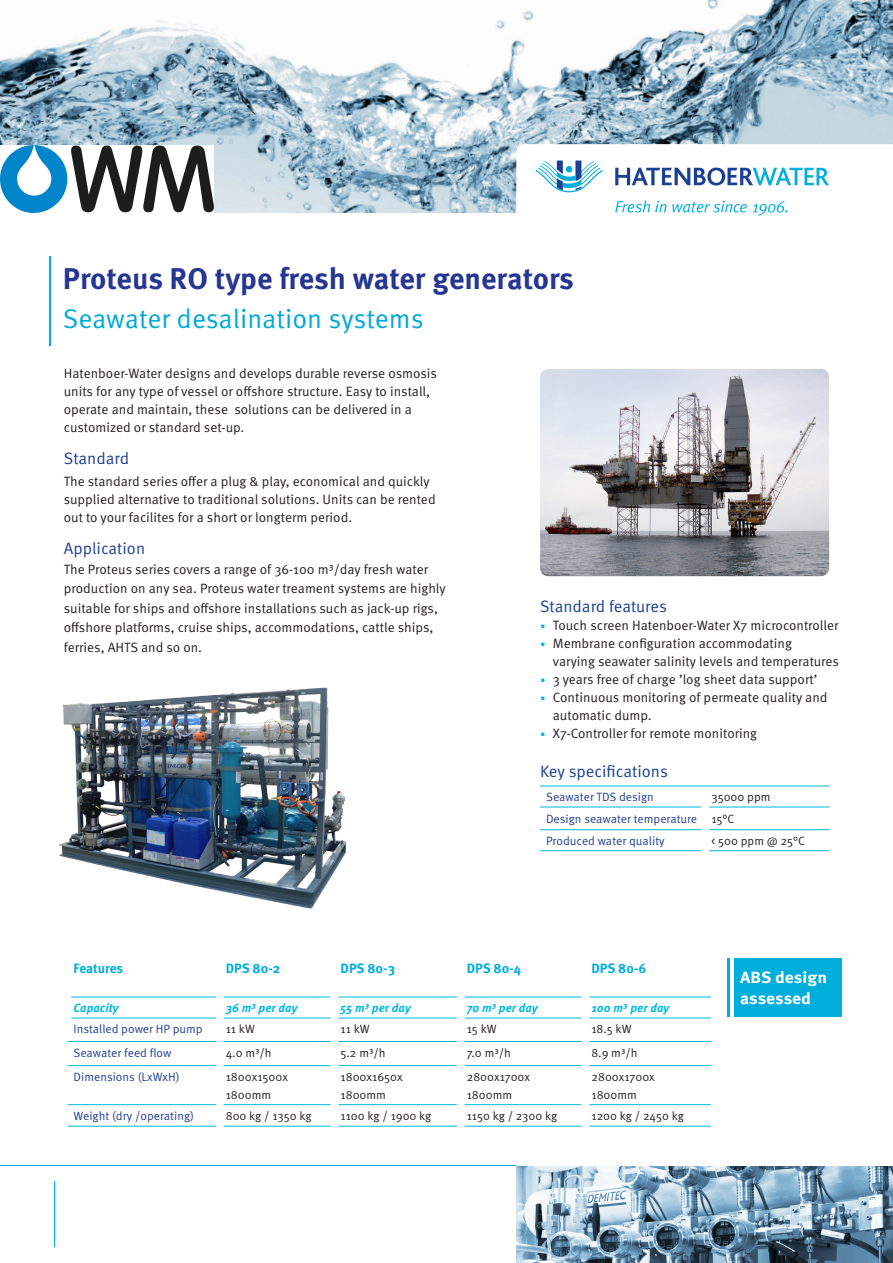
<style>
.page{position:relative;width:893px;height:1263px;background:#fff}
.page>*{position:absolute;margin:0;border:0;box-sizing:border-box;transform-origin:0 0}
.t1{font:700 30px "Meta OT";letter-spacing:-.005em;color:#263692}
.t2{font:27px "Meta OT Norm";color:#00a9d8}
.subkop{font:16.5px "Meta OT Norm";color:#1b3f94}
.subkop-2{font:16.5px "Meta OT Norm";color:#253f8e}
.t3{font:700 16.2px/20.5px "Meta OT";letter-spacing:-.005em;color:#fff;scale:1.08 1}
._2__platte_tekst{font:13.5px/18px "Meta OT Norm";color:#231f20}
.Table_Head{font:700 13.5px "Meta OT";letter-spacing:-.005em;color:#00aedc}
.Table_Text{font:12px "Meta OT Norm";color:#231f20}
.Table_left_column{font:12px "Meta OT Norm";color:#253f8e}
.Table_Sub_Head{font:italic 700 12px "Meta OT";color:#00b8de}
.s1{font-size:10.5px;color:#00b8de}
</style>
<div class="page">
<img style="left:0;top:0;width:893px;height:212px">
<svg style="left:516px;top:144px;width:377px;height:72px"></svg>
<hr style="left:49px;top:256px;width:2px;height:90px;background:#00aedc">
<hr style="left:0;top:1165px;width:893px;height:1px;background:#00aedc">
<hr style="left:54px;top:1181px;width:1px;height:65px;background:#00aedc">
<img style="left:517px;top:1167px;width:376px;height:96px">
<img style="left:517px;top:1166px;width:376px;height:1px">
<img style="left:58px;top:687px;width:289px;height:222px">
<svg style="left:540px;top:806px;width:162px;height:25px"></svg>
<hr style="left:540px;top:807px;width:162px;height:1px;background:#00b8de">
<hr style="left:709px;top:807px;width:121px;height:1px;background:#00b8de">
<hr style="left:540px;top:829px;width:162px;height:1px;background:#00b8de">
<hr style="left:709px;top:829px;width:121px;height:1px;background:#00b8de">
<hr style="left:540px;top:850px;width:162px;height:1px;background:#00b8de">
<hr style="left:540px;top:786px;width:165px;height:1px;background:#00b8de">
<hr style="left:705px;top:786px;width:125px;height:1px;background:#00b8de">
<hr style="left:709px;top:850px;width:121px;height:1px;background:#00b8de">
<svg style="left:71px;top:997px;width:640px;height:21px"></svg>
<hr style="left:68px;top:1065px;width:148px;height:1px;background:#00b8de">
<hr style="left:223px;top:1065px;width:108px;height:1px;background:#00b8de">
<hr style="left:338px;top:1065px;width:119px;height:1px;background:#00b8de">
<hr style="left:464px;top:1065px;width:118px;height:1px;background:#00b8de">
<hr style="left:589px;top:1065px;width:122px;height:1px;background:#00b8de">
<hr style="left:68px;top:1104px;width:148px;height:1px;background:#00b8de">
<hr style="left:68px;top:1126px;width:148px;height:1px;background:#00b8de">
<hr style="left:71px;top:996px;width:145px;height:1px;background:#00b8de">
<hr style="left:223px;top:996px;width:108px;height:1px;background:#00b8de">
<hr style="left:338px;top:996px;width:119px;height:1px;background:#00b8de">
<hr style="left:464px;top:996px;width:118px;height:1px;background:#00b8de">
<hr style="left:589px;top:996px;width:122px;height:1px;background:#00b8de">
<hr style="left:71px;top:1018px;width:145px;height:1px;background:#00b8de">
<hr style="left:223px;top:1018px;width:108px;height:1px;background:#00b8de">
<hr style="left:338px;top:1018px;width:119px;height:1px;background:#00b8de">
<hr style="left:464px;top:1018px;width:118px;height:1px;background:#00b8de">
<hr style="left:589px;top:1018px;width:122px;height:1px;background:#00b8de">
<hr style="left:223px;top:1104px;width:108px;height:1px;background:#00b8de">
<hr style="left:338px;top:1104px;width:119px;height:1px;background:#00b8de">
<hr style="left:464px;top:1104px;width:118px;height:1px;background:#00b8de">
<hr style="left:589px;top:1104px;width:122px;height:1px;background:#00b8de">
<hr style="left:223px;top:1126px;width:108px;height:1px;background:#00b8de">
<hr style="left:338px;top:1126px;width:119px;height:1px;background:#00b8de">
<hr style="left:464px;top:1126px;width:118px;height:1px;background:#00b8de">
<hr style="left:589px;top:1126px;width:122px;height:1px;background:#00b8de">
<hr style="left:68px;top:1041px;width:148px;height:1px;background:#00b8de">
<hr style="left:223px;top:1041px;width:108px;height:1px;background:#00b8de">
<hr style="left:338px;top:1041px;width:119px;height:1px;background:#00b8de">
<hr style="left:464px;top:1041px;width:118px;height:1px;background:#00b8de">
<hr style="left:589px;top:1041px;width:122px;height:1px;background:#00b8de">
<div style="left:216px;top:997px;width:7px;height:21px;background:#fff"></div>
<div style="left:331px;top:997px;width:7px;height:21px;background:#fff"></div>
<div style="left:457px;top:997px;width:7px;height:21px;background:#fff"></div>
<div style="left:582px;top:997px;width:7px;height:21px;background:#fff"></div>
<div style="left:735px;top:958px;width:107px;height:58px;background:#00aedc"></div>
<hr style="left:727px;top:958px;width:3px;height:58px;background:#00aedc">
<img style="left:540px;top:369px;width:289px;height:207px">
<img style="left:1px;top:145px;width:213px;height:68px">
<p class="t1" style="left:63px;top:260px;width:513px">Proteus RO type fresh water generators</p>
<p class="t2" style="left:63px;top:303px;width:363px">Seawater desalination systems</p>
<p class="_2__platte_tekst" style="left:64px;top:364px;width:375px">Hatenboer-Water designs and develops durable reverse osmosis units for any type of vessel or offshore structure. Easy to install, operate and maintain, these solutions can be delivered in a customized or standard set-up.</p>
<p class="subkop" style="left:64px;top:449px;width:67px">Standard</p>
<p class="_2__platte_tekst" style="left:64px;top:472px;width:373px">The standard series offer a plug &amp; play, economical and quickly supplied alternative to traditional solutions. Units can be rented out to your facilites for a short or longterm period.</p>
<p class="subkop-2" style="left:64px;top:539px;width:83px">Application</p>
<p class="_2__platte_tekst" style="left:64px;top:560px;width:383px;line-height:19.5px">The Proteus series covers a range of 36-100 m3/day fresh water production on any sea. Proteus water treament systems are highly suitable for ships and offshore installations such as jack-up rigs, offshore platforms, cruise ships, accommodations, cattle ships, ferries, AHTS and so on.</p>
<p class="subkop" style="left:540px;top:596px;width:128px">Standard features</p>
<p class="_2__platte_tekst" style="left:540px;top:616px;width:300px"><span class="s1">•</span> Touch screen Hatenboer-Water X7 microcontroller</p>
<p class="_2__platte_tekst" style="left:553px;top:634px;width:288px;text-indent:-13px"><span class="s1">•</span> Membrane configuration accommodating<br>varying seawater salinity levels and temperatures</p>
<p class="_2__platte_tekst" style="left:540px;top:670px;width:279px"><span class="s1">•</span> 3 years free of charge ’log sheet data support’</p>
<p class="_2__platte_tekst" style="left:553px;top:688px;width:276px;text-indent:-13px"><span class="s1">•</span> Continuous monitoring of permeate quality and automatic dump.</p>
<p class="_2__platte_tekst" style="left:540px;top:724px;width:219px"><span class="s1">•</span> X7-Controller for remote monitoring</p>
<p class="subkop" style="left:540px;top:761px;width:130px">Key specifications</p>
<p class="Table_left_column" style="left:546px;top:790px;width:109px">Seawater TDS design</p>
<p class="Table_Text" style="left:711px;top:790px;width:61px">35000 ppm</p>
<p class="Table_left_column" style="left:546px;top:811px;width:153px">Design seawater temperature</p>
<p class="Table_Text" style="left:711px;top:811px;width:25px">15°C</p>
<p class="Table_left_column" style="left:546px;top:833px;width:120px">Produced water quality</p>
<p class="Table_Text" style="left:711px;top:833px;width:95px">&lt; 500 ppm @ 25°C</p>
<p class="Table_Head" style="left:74px;top:960px;width:51px">Features</p>
<p class="Table_Head" style="left:226px;top:960px;width:56px">DPS 80-2</p>
<p class="Table_Head" style="left:340px;top:960px;width:56px">DPS 80-3</p>
<p class="Table_Head" style="left:467px;top:960px;width:56px">DPS 80-4</p>
<p class="Table_Head" style="left:591px;top:960px;width:57px">DPS 80-6</p>
<p class="Table_Sub_Head" style="left:74px;top:1000px;width:47px">Capacity</p>
<p class="Table_Sub_Head" style="left:226px;top:1000px;width:73px">3 6 m3 per day</p>
<p class="Table_Sub_Head" style="left:340px;top:1000px;width:72px">55 m3 per day</p>
<p class="Table_Sub_Head" style="left:467px;top:1000px;width:73px">70 m3 per day</p>
<p class="Table_Sub_Head" style="left:591px;top:1000px;width:80px">100 m3 per day</p>
<p class="Table_left_column" style="left:74px;top:1022px;width:131px">Installed power HP pump</p>
<p class="Table_Text" style="left:226px;top:1022px;width:31px">11 kW</p>
<p class="Table_Text" style="left:341px;top:1022px;width:31px">11 kW</p>
<p class="Table_Text" style="left:467px;top:1022px;width:32px">15 kW</p>
<p class="Table_Text" style="left:591px;top:1022px;width:42px">18.5 kW</p>
<p class="Table_left_column" style="left:74px;top:1045px;width:99px">Seawater feed flow</p>
<p class="Table_Text" style="left:226px;top:1045px;width:48px">4.0 m3/h</p>
<p class="Table_Text" style="left:341px;top:1045px;width:47px">5.2 m3/h</p>
<p class="Table_Text" style="left:467px;top:1045px;width:46px">7.0 m3/h</p>
<p class="Table_Text" style="left:591px;top:1045px;width:48px">8.9 m3/h</p>
<p class="Table_left_column" style="left:74px;top:1069px;width:108px">Dimensions (LxWxH)</p>
<p class="Table_Text" style="left:226px;top:1069px;width:64px">1800x1500x</p>
<p class="Table_Text" style="left:226px;top:1087px;width:47px">1800mm</p>
<p class="Table_Text" style="left:341px;top:1069px;width:64px">1800x1650x</p>
<p class="Table_Text" style="left:341px;top:1087px;width:47px">1800mm</p>
<p class="Table_Text" style="left:467px;top:1069px;width:65px">2800x1700x</p>
<p class="Table_Text" style="left:467px;top:1087px;width:47px">1800mm</p>
<p class="Table_Text" style="left:591px;top:1069px;width:65px">2800x1700x</p>
<p class="Table_Text" style="left:591px;top:1087px;width:47px">1800mm</p>
<p class="Table_left_column" style="left:74px;top:1108px;width:122px">Weight (dry /operating)</p>
<p class="Table_Text" style="left:226px;top:1108px;width:87px">800 kg / 1350 kg</p>
<p class="Table_Text" style="left:341px;top:1108px;width:92px">1100 kg / 1900 kg</p>
<p class="Table_Text" style="left:467px;top:1108px;width:92px">1150 kg / 2300 kg</p>
<p class="Table_Text" style="left:591px;top:1108px;width:94px">1200 kg / 2450 kg</p>
<p class="t3" style="left:740px;top:968px;width:82px">ABS design assessed</p>
</div>
